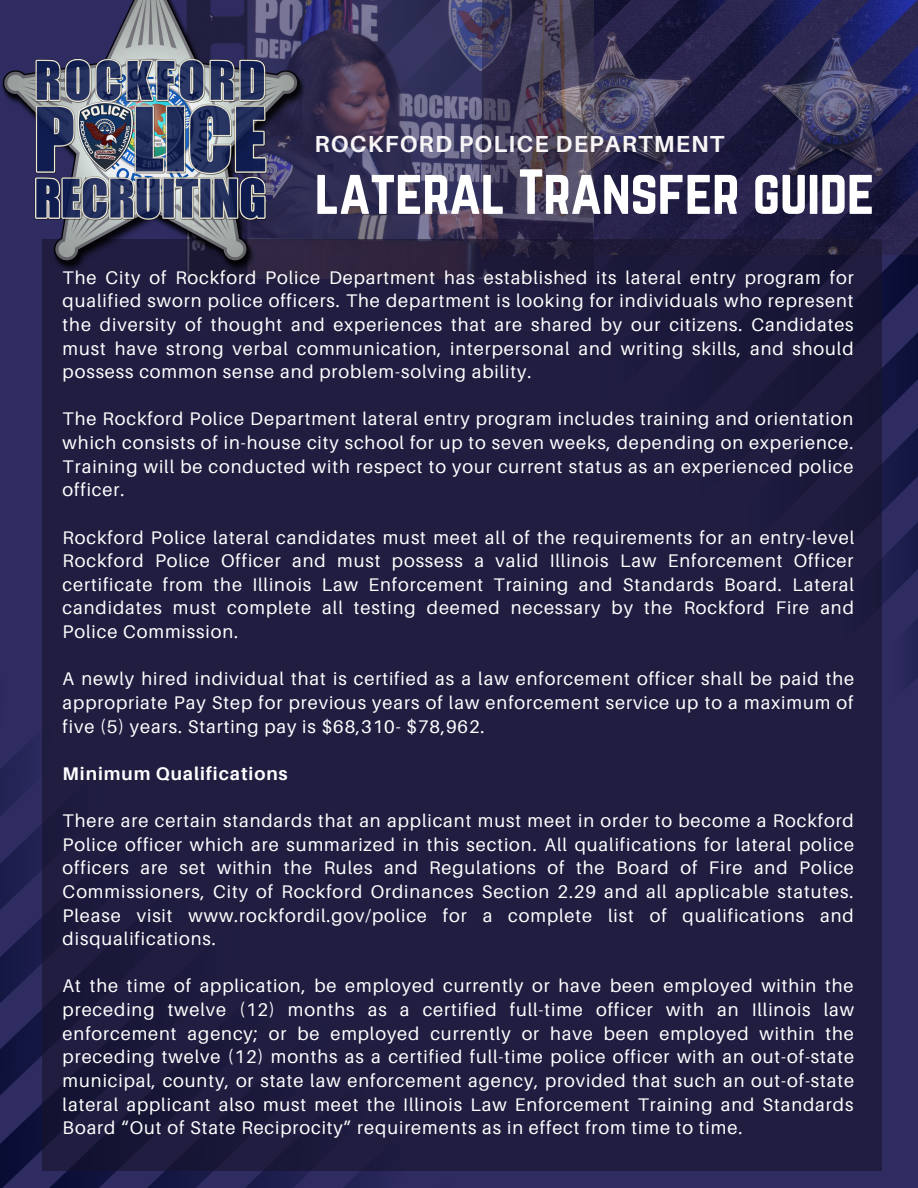
<style>
.page{position:relative;width:918px;height:1188px;background:#2f2c62}
.page>*{position:absolute;margin:0;border:0;box-sizing:border-box;transform-origin:0 0}
.t1{font:55.8px "Norwester";letter-spacing:-.01em;color:#fff}
.t2{font:700 23.25px "Aileron";letter-spacing:.05em;color:#f8f5f6}
.t3{font:18.3px/23.7px "Aileron";letter-spacing:.05em;color:#fff;text-align:justify}
.t4{font:700 18.3px "Aileron";letter-spacing:.05em;color:#fff}
</style>
<div class="page">
<svg style="left:0;top:753px;width:23px;height:435px"></svg>
<svg style="left:23px;top:824px;width:638px;height:364px"></svg>
<svg style="left:912px;top:646px;width:6px;height:36px"></svg>
<svg style="left:882px;top:255px;width:36px;height:391px"></svg>
<img style="left:315px;top:0;width:167px;height:239px">
<div style="left:42px;top:239px;width:840px;height:931px;background:#201d41"></div>
<img style="left:2px;top:0;width:313px;height:278px">
<img style="left:482px;top:0;width:436px;height:255px">
<p class="t2" style="left:315px;top:130px;width:411px">ROCKFORD POLICE DEPARTMENT</p>
<h1 class="t1" style="left:315px;top:158px;width:562px">lateral Transfer guide</h1>
<p class="t3" style="left:63px;top:265px;width:793px">The City of Rockford Police Department has established its lateral entry program for qualified sworn police officers. The department is looking for individuals who represent the diversity of thought and experiences that are shared by our citizens. Candidates must have strong verbal communication, interpersonal and writing skills, and should possess common sense and problem-solving ability.</p>
<p class="t3" style="left:63px;top:407px;width:792px">The Rockford Police Department lateral entry program includes training and orientation which consists of in-house city school for up to seven weeks, depending on experience.<br>Training will be conducted with respect to your current status as an experienced police officer.</p>
<p class="t3" style="left:63px;top:525px;width:793px">Rockford Police lateral candidates must meet all of the requirements for an entry-level Rockford Police Officer and must possess a valid Illinois Law Enforcement Officer certificate from the Illinois Law Enforcement Training and Standards Board. Lateral candidates must complete all testing deemed necessary by the Rockford Fire and Police Commission.</p>
<p class="t3" style="left:63px;top:667px;width:793px">A newly hired individual that is certified as a law enforcement officer shall be paid the appropriate Pay Step for previous years of law enforcement service up to a maximum of five (5) years. Starting pay is $68,310- $78,962.</p>
<p class="t4" style="left:63px;top:762px;width:227px">Minimum Qualifications</p>
<p class="t3" style="left:63px;top:808px;width:793px">There are certain standards that an applicant must meet in order to become a Rockford Police officer which are summarized in this section. All qualifications for lateral police officers are set within the Rules and Regulations of the Board of Fire and Police Commissioners, City of Rockford Ordinances Section 2.29 and all applicable statutes.<br>Please visit www.rockfordil.gov/police for a complete list of qualifications and disqualifications.</p>
<p class="t3" style="left:63px;top:974px;width:793px">At the time of application, be employed currently or have been employed within the preceding twelve (12) months as a certified full-time officer with an Illinois law enforcement agency; or be employed currently or have been employed within the preceding twelve (12) months as a certified full-time police officer with an out-of-state municipal, county, or state law enforcement agency, provided that such an out-of-state lateral applicant also must meet the Illinois Law Enforcement Training and Standards Board “Out of State Reciprocity” requirements as in effect from time to time.</p>
</div>
